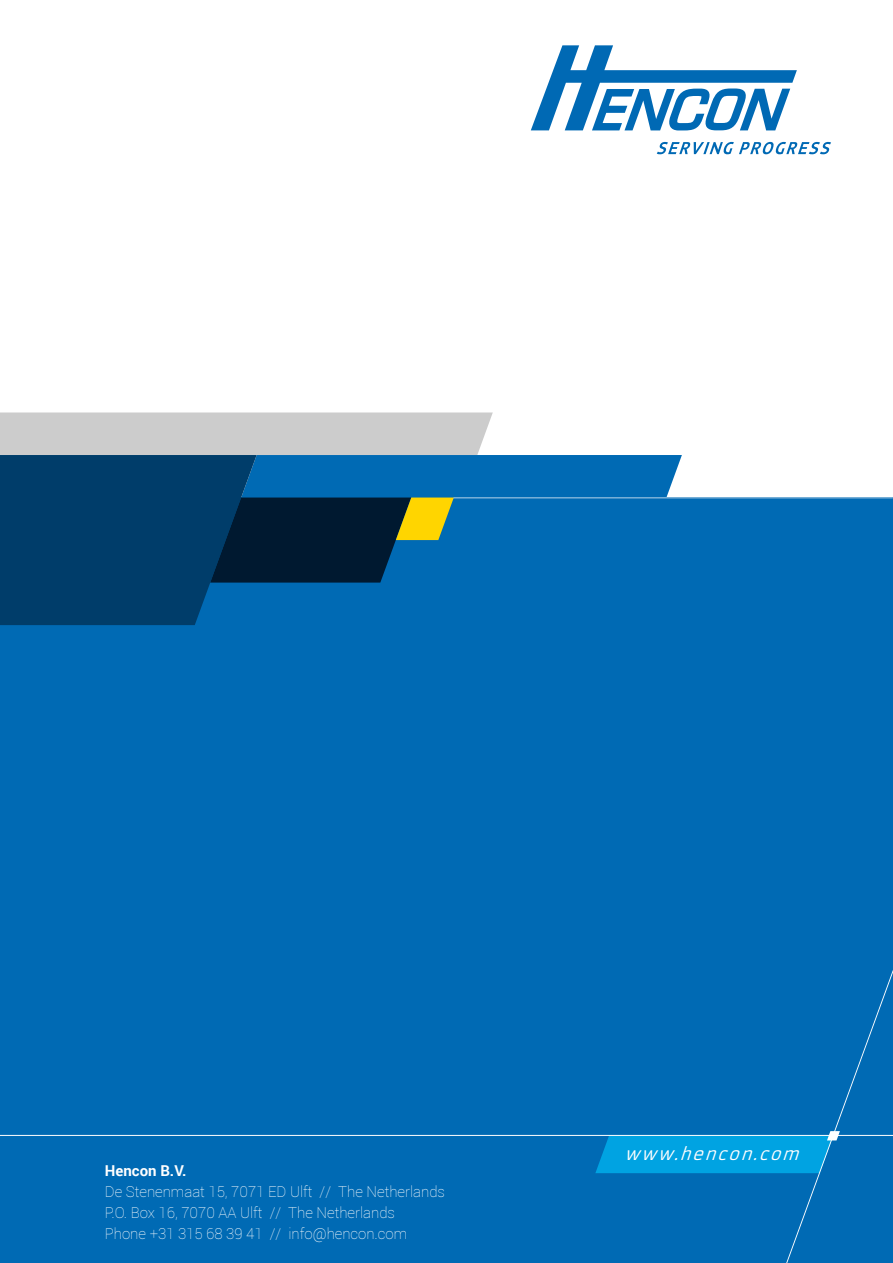
<style>
.page{position:relative;width:893px;height:1263px;background:#fff}
.page>*{position:absolute;margin:0;border:0;box-sizing:border-box;transform-origin:0 0}
.t1{font:italic 16.5px "Armata";color:#fff}
.t2{font:100 15px/21px "Roboto";color:#fff}
.t3{font:700 15px "Roboto";color:#fff}
</style>
<div class="page">
<div style="left:0;top:497px;width:893px;height:766px;background:#006ab4"></div>
<svg style="left:595px;top:970px;width:298px;height:293px"></svg>
<hr style="left:0;top:1135px;width:893px;height:1px;background:#fff">
<svg style="left:531px;top:45px;width:266px;height:85px"></svg>
<svg style="left:657px;top:142px;width:174px;height:12px"></svg>
<svg style="left:0;top:412px;width:682px;height:213px"></svg>
<hr style="left:453px;top:497px;width:440px;height:1px;background:#fff">
<p class="t3" style="left:105px;top:1159px;width:83px">Hencon B.V.</p>
<p class="t2" style="left:105px;top:1180px;width:342px">De Stenenmaat 15, 7071 ED Ulf t // The Netherlands<br>P.O. Box 16, 7070 AA Ulft // The Netherlands<br>Phone +31 315 68 39 41 // info@hencon.com</p>
<p class="t1" style="left:624px;top:1143px;width:182px">www.hencon.com</p>
</div>
